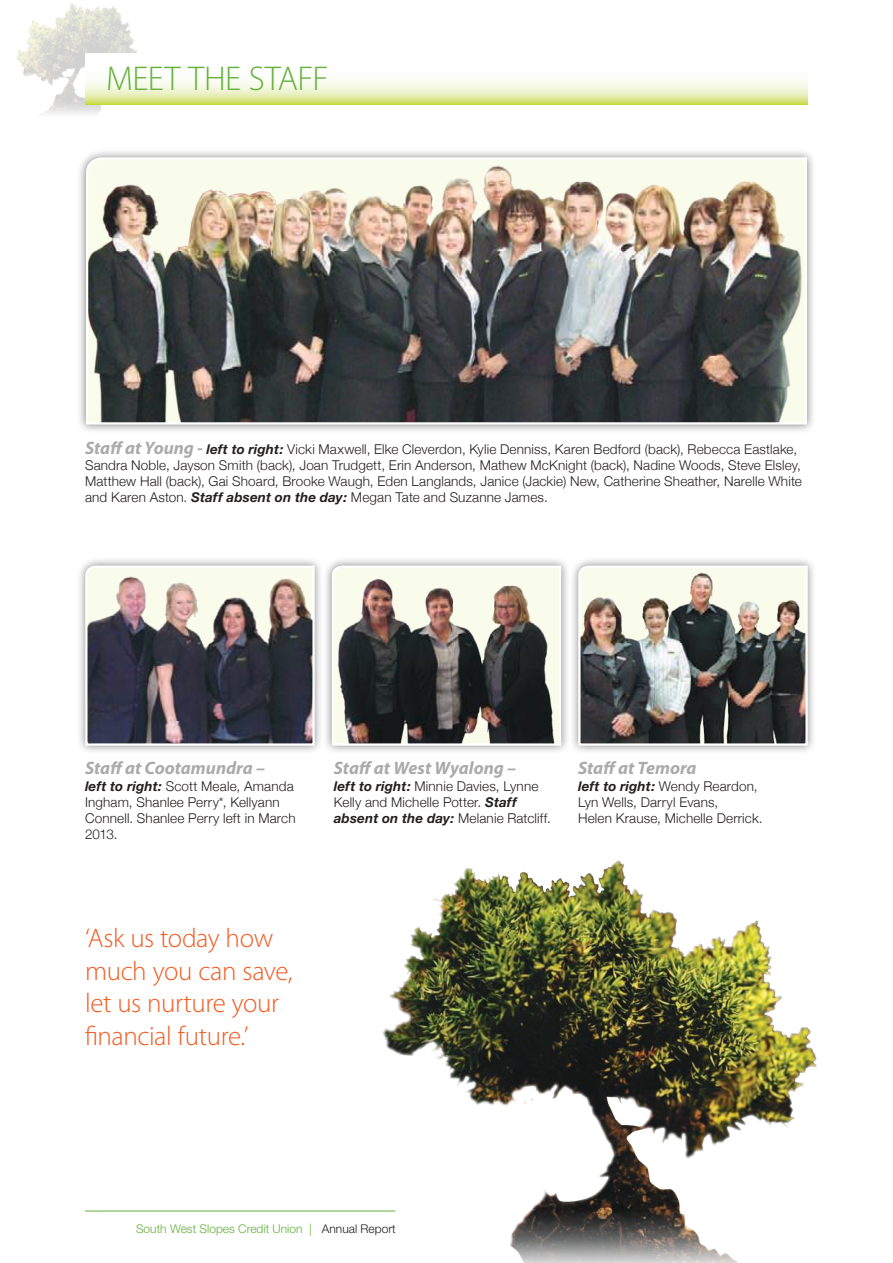
<style>
.page{position:relative;width:893px;height:1263px;background:#fff}
.page>*{position:absolute;margin:0;border:0;box-sizing:border-box;transform-origin:0 0}
.t1{font:300 34.5px "Myriad Pro";letter-spacing:-.015em;color:#65b13c}
.t2{font:300 27px/32.4px "Myriad Pro";letter-spacing:-.015em;color:#f45a21}
.t3{font:italic 700 18px "Myriad Pro";color:#aaaaac}
.t4{font:300 13.5px/16.2px "Helvetica Neue";letter-spacing:.01em;color:#241f1f}
.t5{font:300 12px "Helvetica Neue CE";color:#65b13c}
.s1{font-family:"Myriad Pro";font-weight:700;font-style:italic;font-size:18px;color:#aaaaac}
.s2{font-family:"Helvetica Neue CE";font-weight:700;font-style:italic}
.s3{color:#241f1f}
</style>
<div class="page">
<img style="left:16px;top:3px;width:125px;height:111px">
<svg style="left:85px;top:53px;width:723px;height:51px"></svg>
<hr style="left:85px;top:1210px;width:310px;height:1px;background:#65b13c">
<div style="left:76px;top:557px;width:248px;height:198px;background:#241f1f;opacity:.55"></div>
<img style="left:84px;top:564px;width:232px;height:183px">
<div style="left:569px;top:557px;width:248px;height:198px;background:#241f1f;opacity:.55"></div>
<img style="left:577px;top:564px;width:232px;height:183px">
<div style="left:323px;top:557px;width:247px;height:198px;background:#241f1f;opacity:.55"></div>
<img style="left:331px;top:564px;width:231px;height:183px">
<div style="left:77px;top:148px;width:739px;height:285px;background:#241f1f;opacity:.55"></div>
<img style="left:85px;top:156px;width:723px;height:270px">
<img style="left:367px;top:860px;width:450px;height:403px">
<h1 class="t1" style="left:106px;top:57px;width:224px">MEET THE STAFF</h1>
<p class="t4" style="left:85px;top:440px;width:718px"><span class="s1">Staff at Young -</span> <span class="s2">left to right:</span> Vicki Maxwell, Elke Cleverdon, Kylie Denniss, Karen Bedford (back), Rebecca Eastlake, Sandra Noble, Jayson Smith (back), Joan Trudgett, Erin Anderson, Mathew McKnight (back), Nadine Woods, Steve Elsley, Matthew Hall (back), Gai Shoard, Brooke Waugh, Eden Langlands, Janice (Jackie) New, Catherine Sheather, Narelle White and Karen Aston. <span class="s2">Staff absent on the day:</span> Megan Tate and Suzanne James.</p>
<h3 class="t3" style="left:85px;top:757px;width:181px">Staff at Cootamundra –</h3>
<p class="t4" style="left:85px;top:777px;width:212px"><span class="s2">left to right:</span> Scott Meale, Amanda<br>Ingham, Shanlee Perry*, Kellyann<br>Connell. Shanlee Perry left in March<br>2013.</p>
<h2 class="t2" style="left:85px;top:922px;width:209px">‘Ask us today how much you can save, let us nurture your financial future.’</h2>
<h3 class="t3" style="left:334px;top:757px;width:184px">Staff at West Wyalong –</h3>
<p class="t4" style="left:334px;top:777px;width:218px"><span class="s2">left to right:</span> Minnie Davies, Lynne<br>Kelly and Michelle Potter. <span class="s2">Staff absent on the day:</span> Melanie Ratcliff.</p>
<h3 class="t3" style="left:578px;top:757px;width:120px">Staff at Temora</h3>
<p class="t4" style="left:578px;top:777px;width:186px"><span class="s2">left to right:</span> Wendy Reardon,<br>Lyn Wells, Darryl Evans,<br>Helen Krause, Michelle Derrick.</p>
<p class="t5" style="left:136px;top:1222px;width:261px">South West Slopes Credit Union | <span class="s3">Annual Report</span></p>
</div>
